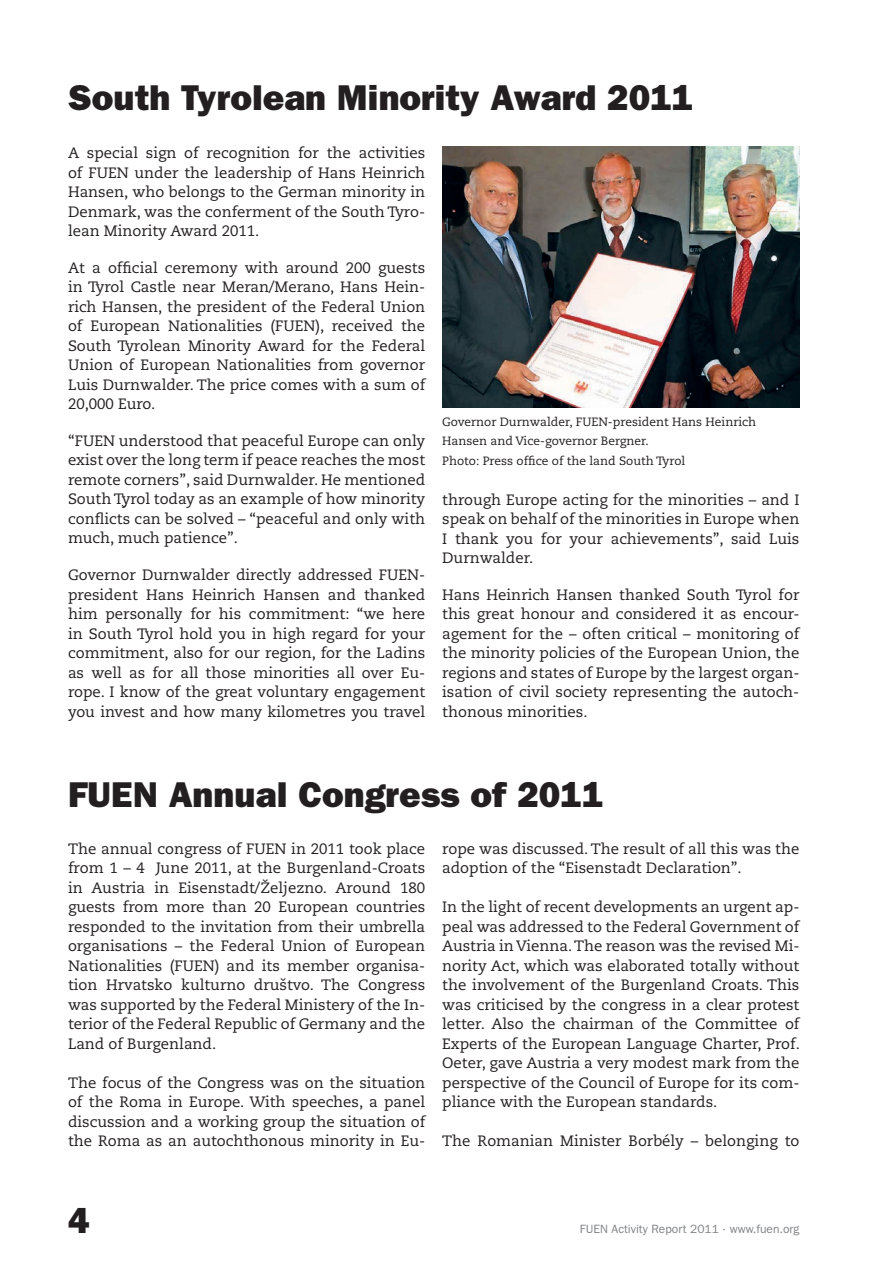
<style>
.page{position:relative;width:893px;height:1263px;background:#fff}
.page>*{position:absolute;margin:0;border:0;box-sizing:border-box;transform-origin:0 0}
.t1{font:36px "ITC Franklin Gothic Std Hvy";color:#231f20}
.t2{font:15px/19.5px "Caecilia LT Std";color:#231f20;text-align:justify}
.t3{font:12px/19.5px "Caecilia LT Std";color:#231f20}
.t4{font:12px "ITC Franklin Gothic Std";color:#808285}
</style>
<div class="page">
<img style="left:442px;top:147px;width:357px;height:261px">
<h1 class="t1" style="left:68px;top:76px;width:627px">South Tyrolean Minority Award 2011</h1>
<p class="t2" style="left:68px;top:144px;width:359px">A special sign of recognition for the activities of FUEN under the leadership of Hans Heinrich Hansen, who belongs to the German minority in Denmark, was the conferment of the South Tyro&shy;lean Minority Award 2011.</p>
<p class="t2" style="left:68px;top:258px;width:359px">At a official ceremony with around 200 guests in Tyrol Castle near Meran/Merano, Hans Hein&shy;rich Hansen, the president of the Federal Union of European Nationalities (FUEN), received the South Tyrolean Minority Award for the Federal Union of European Nationalities from governor Luis Durnwalder. The price comes with a sum of 20,000 Euro.</p>
<p class="t2" style="left:68px;top:431px;width:359px">“FUEN understood that peaceful Europe can only exist over the long term if peace reaches the most remote corners”, said Durnwalder. He mentioned South Tyrol today as an example of how minority conflicts can be solved – “peaceful and only with much, much patience”.</p>
<p class="t2" style="left:68px;top:565px;width:359px">Governor Durnwalder directly addressed FUEN&shy;president Hans Heinrich Hansen and thanked him personally for his commitment: “we here in South Tyrol hold you in high regard for your commitment, also for our region, for the Ladins as well as for all those minorities all over Eu&shy;rope. I know of the great voluntary engagement you invest and how many kilometres you travel</p>
<p class="t3" style="left:442px;top:412px;width:316px">Governor Durnwalder, FUEN-president Hans Heinrich<br>Hansen and Vice-governor Bergner.<br>Photo: Press office of the land South Tyrol</p>
<p class="t2" style="left:442px;top:490px;width:359px">through Europe acting for the minorities – and I speak on behalf of the minorities in Europe when I thank you for your achievements”, said Luis Durnwalder.</p>
<p class="t2" style="left:442px;top:585px;width:359px">Hans Heinrich Hansen thanked South Tyrol for this great honour and considered it as encour&shy;agement for the – often critical – monitoring of the minority policies of the European Union, the regions and states of Europe by the largest organ&shy;isation of civil society representing the autoch&shy;thonous minorities.</p>
<h1 class="t1" style="left:68px;top:774px;width:537px">FUEN Annual Congress of 2011</h1>
<p class="t2" style="left:68px;top:839px;width:359px">The annual congress of FUEN in 2011 took place from 1 – 4 June 2011, at the Burgenland-Croats in Austria in Eisenstadt/Željezno. Around 180 guests from more than 20 European countries responded to the invitation from their umbrella organisations – the Federal Union of European Nationalities (FUEN) and its member organisa&shy;tion Hrvatsko kulturno društvo. The Congress was supported by the Federal Ministery of the In&shy;terior of the Federal Republic of Germany and the Land of Burgenland.</p>
<p class="t2" style="left:68px;top:1073px;width:359px">The focus of the Congress was on the situation of the Roma in Europe. With speeches, a panel discussion and a working group the situation of the Roma as an autochthonous minority in Eu-</p>
<p class="t2" style="left:442px;top:839px;width:359px">rope was discussed. The result of all this was the adoption of the “Eisenstadt Declaration”.</p>
<p class="t2" style="left:442px;top:897px;width:359px">In the light of recent developments an urgent ap&shy;peal was addressed to the Federal Government of Austria in Vienna. The reason was the revised Mi&shy;nority Act, which was elaborated totally without the involvement of the Burgenland Croats. This was criticised by the congress in a clear protest letter. Also the chairman of the Committee of Experts of the European Language Charter, Prof.<br>Oeter, gave Austria a very modest mark from the perspective of the Council of Europe for its com&shy;pliance with the European standards.</p>
<p class="t2" style="left:442px;top:1131px;width:359px">The Romanian Minister Borbély – belonging to</p>
<h1 class="t1" style="left:68px;top:1200px;width:23px">4</h1>
<p class="t4" style="left:580px;top:1222px;width:221px">FUEN Activity Report 2011 · www.fuen.org</p>
</div>
